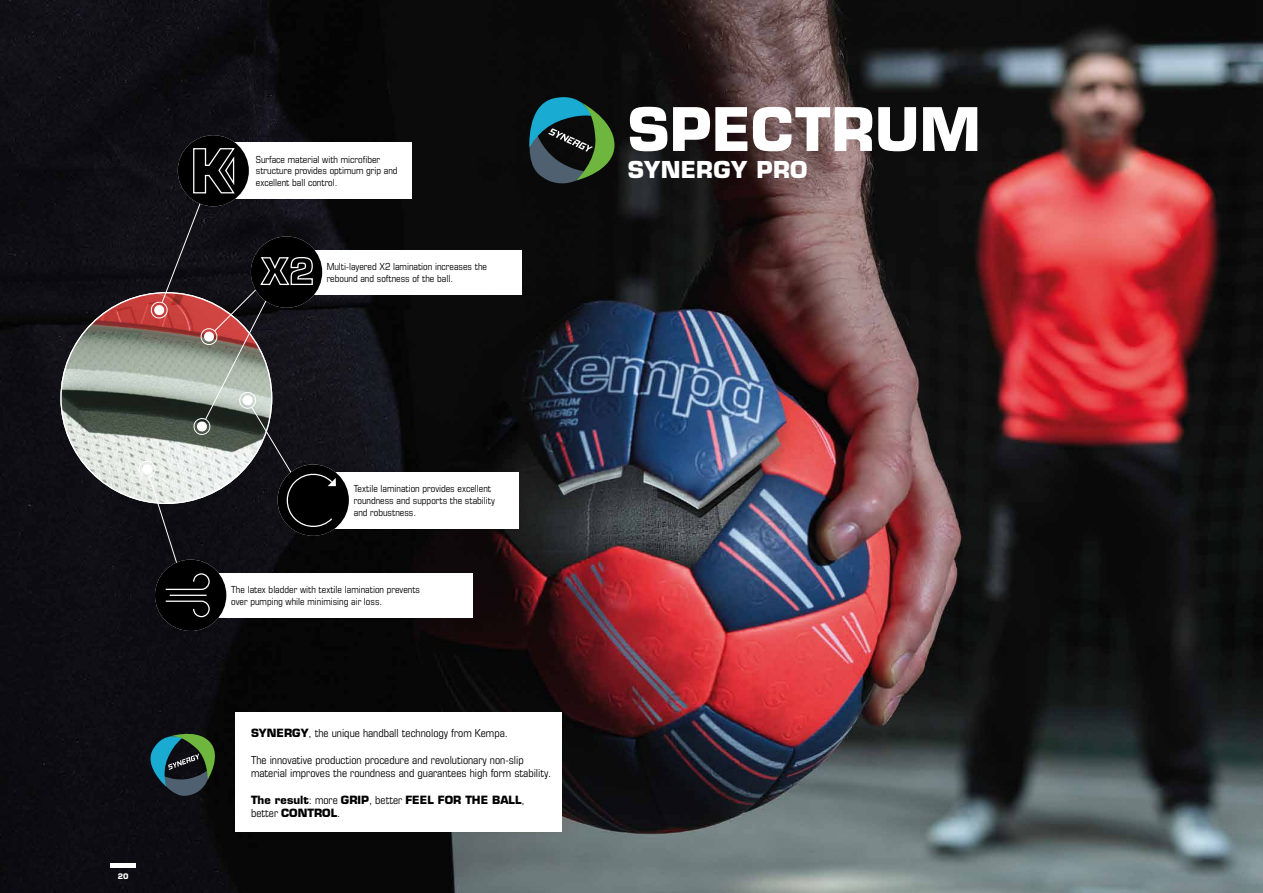
<style>
.page{position:relative;width:1263px;height:893px;background:#fff}
.page>*{position:absolute;margin:0;border:0;box-sizing:border-box;transform-origin:0 0}
.t1{font:700 58.5px "Kempastile";color:#fff}
.t2{font:700 22.8px "Kempastile";letter-spacing:.015em;color:#fff}
.t3{font:condensed 11.1px/13.4px "Eurostile LT Std";color:#000}
.t4{font:700 11.1px/13.4px "Eurostile LT Std";color:#000}
.t5{font:condensed 9.75px/11.7px "Eurostile LT Std";color:#000}
.t6{font:700 7.5px "Kempastile";color:#fff}
.s1{font-weight:700;font-stretch:normal}
.s2{font-weight:400;font-stretch:condensed}
</style>
<div class="page">
<img style="left:0;top:0;width:1263px;height:893px">
<div style="left:230px;top:143px;width:181px;height:56px;background:#fff"></div>
<div style="left:314px;top:250px;width:208px;height:44px;background:#fff"></div>
<div style="left:328px;top:472px;width:191px;height:56px;background:#fff"></div>
<div style="left:218px;top:573px;width:255px;height:45px;background:#fff"></div>
<div style="left:235px;top:712px;width:326px;height:120px;background:#fff"></div>
<svg style="left:525px;top:91px;width:89px;height:104px;background:#24423b"></svg>
<svg style="left:143px;top:727px;width:80px;height:70px;background:#223c39"></svg>
<img style="left:61px;top:293px;width:211px;height:210px;border-radius:105px">
<div style="left:178px;top:135px;width:71px;height:71px;background:#000;border-radius:50%"></div>
<div style="left:277px;top:464px;width:72px;height:72px;background:#000;border-radius:50%"></div>
<div style="left:155px;top:560px;width:71px;height:71px;background:#000;border-radius:50%"></div>
<svg style="left:138px;top:147px;width:198px;height:471px"></svg>
<hr style="left:111px;top:863px;width:25px;height:4px;background:#fff">
<p class="t6" style="left:118px;top:871px;width:12px">20</p>
<p class="t5" style="left:256px;top:153px;width:143px">Surface material with microfiber structure provides optimum grip and excellent ball control.</p>
<p class="t5" style="left:327px;top:260px;width:162px">Multi-layered X2 lamination increases the rebound and softness of the ball.</p>
<h1 class="t1" style="left:628px;top:93px;width:355px">SPECTRUM</h1>
<h2 class="t2" style="left:628px;top:156px;width:181px">SYNERGY PRO</h2>
<p class="t5" style="left:354px;top:483px;width:143px">Textile lamination provides excellent roundness and supports the stability and robustness.</p>
<p class="t5" style="left:231px;top:584px;width:190px">The latex bladder with textile lamination prevents over pumping while minimising air loss.</p>
<p class="t3" style="left:251px;top:726px;width:258px"><span class="s1">SYNERGY</span>, the unique handball technology from Kempa.</p>
<p class="t3" style="left:251px;top:753px;width:302px">The innovative production procedure and revolutionary non-slip material improves the roundness and guarantees high form stability.</p>
<p class="t4" style="left:251px;top:793px;width:275px">The result<span class="s2">: more</span> GRIP<span class="s2">, better</span> FEEL FOR THE BALL<span class="s2">, better</span> CONTROL<span class="s2">.</span></p>
</div>
